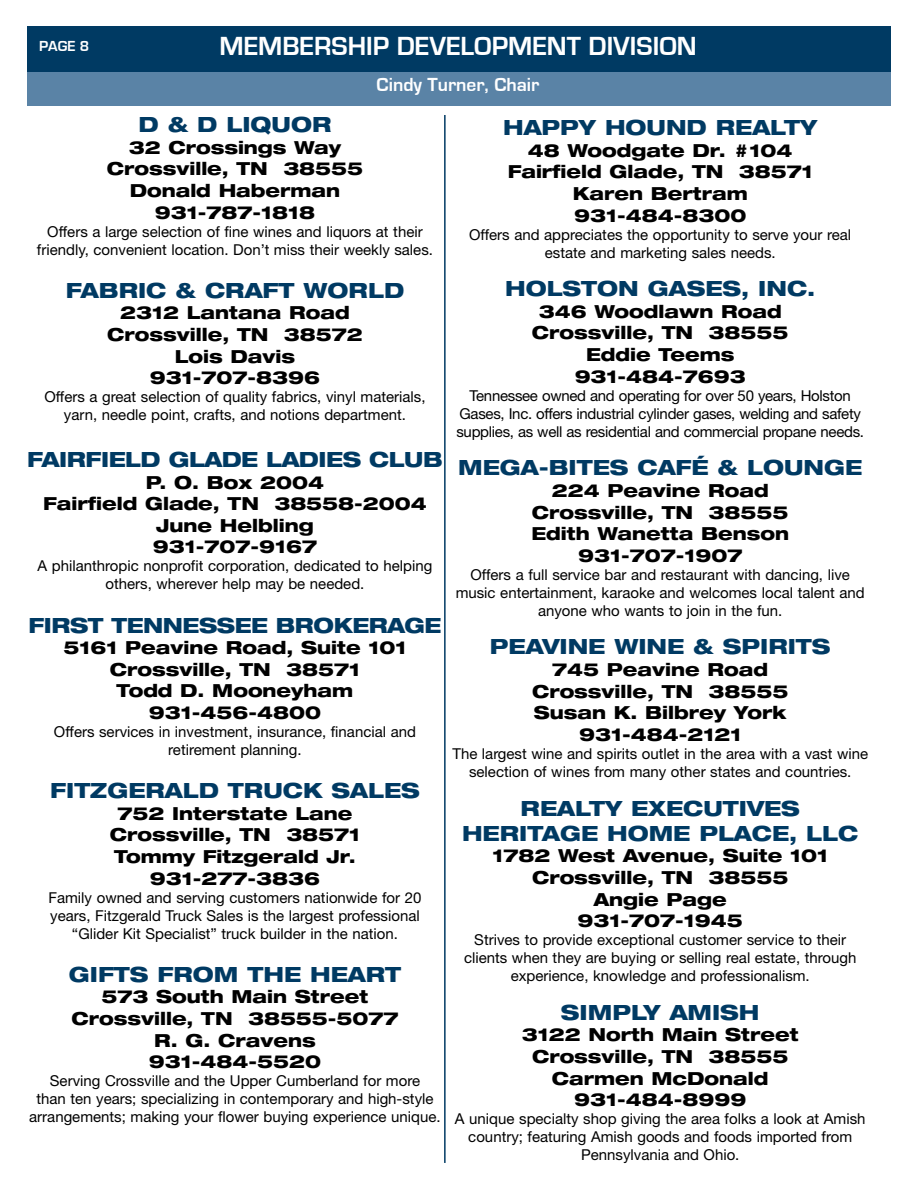
<style>
.page{position:relative;width:918px;height:1188px;background:#fff}
.page>*{position:absolute;margin:0;border:0;box-sizing:border-box;transform-origin:0 0}
.t1{font:700 27px "Eurostile";color:#fff}
.t2{font:800 expanded 21px/25.2px "Helvetica Neue";color:#003a63;text-align:center}
.t3{font:800 expanded 21px "Helvetica Neue";letter-spacing:-.02em;color:#003a63}
.t4{font:700 19.5px "Eurostile";color:#fff}
.t5{font:800 expanded 18px/21.6px "Helvetica Neue";color:#000;text-align:center}
.t6{font:15px/18px "Helvetica Neue";color:#000;text-align:center}
.t7{font:15px/18px "Helvetica Neue";letter-spacing:-.02em;color:#000;text-align:center}
.t8{font:700 15px "Eurostile";color:#fff}
</style>
<div class="page">
<div style="left:27px;top:70px;width:864px;height:36px;background:#5a83a6"></div>
<div style="left:27px;top:26px;width:864px;height:46px;background:#003a63"></div>
<hr style="left:444px;top:115px;width:2px;height:1048px;background:#003a63">
<p class="t8" style="left:39px;top:38px;width:52px">PAGE 8</p>
<h1 class="t1" style="left:219px;top:32px;width:479px">MEMBERSHIP DEVELOPMENT DIVISION</h1>
<h3 class="t4" style="left:377px;top:74px;width:164px">Cindy Turner, Chair</h3>
<h2 class="t2" style="left:139px;top:111px;width:194px">D &amp; D LIQUOR</h2>
<p class="t5" style="left:107px;top:136px;width:258px">32 Crossings Way<br>Crossville, TN 38555<br>Donald Haberman<br>931-787-1818</p>
<p class="t6" style="left:37px;top:222px;width:398px">Offers a large selection of fine wines and liquors at their friendly, convenient location. Don’t miss their weekly sales.</p>
<h2 class="t2" style="left:66px;top:277px;width:340px">FABRIC &amp; CRAFT WORLD</h2>
<p class="t5" style="left:107px;top:302px;width:257px">2312 Lantana Road<br>Crossville, TN 38572<br>Lois Davis<br>931-707-8396</p>
<p class="t6" style="left:44px;top:388px;width:383px">Offers a great selection of quality fabrics, vinyl materials, yarn, needle point, crafts, and notions department.</p>
<h2 class="t3" style="left:27px;top:446px;width:417px">FAIRFIELD GLADE LADIES CLUB</h2>
<p class="t5" style="left:43px;top:471px;width:385px">P. O. Box 2004<br>Fairfield Glade, TN 38558-2004<br>June Helbling<br>931-707-9167</p>
<p class="t6" style="left:38px;top:557px;width:396px">A philanthropic nonprofit corporation, dedicated to helping others, wherever help may be needed.</p>
<h2 class="t3" style="left:29px;top:612px;width:414px">FIRST TENNESSEE BROKERAGE</h2>
<p class="t5" style="left:64px;top:636px;width:344px">5161 Peavine Road, Suite 101<br>Crossville, TN 38571<br>Todd D. Mooneyham<br>931-456-4800</p>
<p class="t6" style="left:54px;top:722px;width:364px">Offers services in investment, insurance, financial and retirement planning.</p>
<h2 class="t2" style="left:50px;top:777px;width:371px">FITZGERALD TRUCK SALES</h2>
<p class="t5" style="left:110px;top:802px;width:252px">752 Interstate Lane<br>Crossville, TN 38571<br>Tommy Fitzgerald Jr.<br>931-277-3836</p>
<p class="t6" style="left:49px;top:888px;width:374px">Family owned and serving customers nationwide for 20 years, Fitzgerald Truck Sales is the largest professional “Glider Kit Specialist” truck builder in the nation.</p>
<h2 class="t2" style="left:69px;top:961px;width:334px">GIFTS FROM THE HEART</h2>
<p class="t5" style="left:71px;top:986px;width:329px">573 South Main Street<br>Crossville, TN 38555-5077<br>R. G. Cravens<br>931-484-5520</p>
<p class="t6" style="left:29px;top:1072px;width:413px">Serving Crossville and the Upper Cumberland for more<br>than ten years; specializing in contemporary and high-style arrangements; making your flower buying experience unique.</p>
<h2 class="t2" style="left:503px;top:114px;width:316px">HAPPY HOUND REALTY</h2>
<p class="t5" style="left:508px;top:139px;width:307px">48 Woodgate Dr. #104<br>Fairfield Glade, TN 38571<br>Karen Bertram<br>931-484-8300</p>
<p class="t6" style="left:469px;top:225px;width:384px">Offers and appreciates the opportunity to serve your real estate and marketing sales needs.</p>
<h2 class="t2" style="left:505px;top:276px;width:312px">HOLSTON GASES, INC.</h2>
<p class="t5" style="left:532px;top:300px;width:258px">346 Woodlawn Road<br>Crossville, TN 38555<br>Eddie Teems<br>931-484-7693</p>
<p class="t7" style="left:456px;top:386px;width:409px">Tennessee owned and operating for over 50 years, Holston<br>Gases, Inc. offers industrial cylinder gases, welding and safety supplies, as well as residential and commercial propane needs.</p>
<h2 class="t2" style="left:458px;top:455px;width:406px">MEGA-BITES CAFÉ &amp; LOUNGE</h2>
<p class="t5" style="left:531px;top:479px;width:259px">224 Peavine Road<br>Crossville, TN 38555<br>Edith Wanetta Benson<br>931-707-1907</p>
<p class="t6" style="left:456px;top:565px;width:411px">Offers a full service bar and restaurant with dancing, live music entertainment, karaoke and welcomes local talent and anyone who wants to join in the fun.</p>
<h2 class="t2" style="left:490px;top:634px;width:342px">PEAVINE WINE &amp; SPIRITS</h2>
<p class="t5" style="left:532px;top:658px;width:258px">745 Peavine Road<br>Crossville, TN 38555<br>Susan K. Bilbrey York<br>931-484-2121</p>
<p class="t6" style="left:452px;top:744px;width:417px">The largest wine and spirits outlet in the area with a vast wine selection of wines from many other states and countries.</p>
<h2 class="t2" style="left:462px;top:795px;width:398px">REALTY EXECUTIVES<br>HERITAGE HOME PLACE, LLC</h2>
<p class="t5" style="left:492px;top:845px;width:337px">1782 West Avenue, Suite 101<br>Crossville, TN 38555<br>Angie Page<br>931-707-1945</p>
<p class="t6" style="left:464px;top:931px;width:394px">Strives to provide exceptional customer service to their clients when they are buying or selling real estate, through experience, knowledge and professionalism.</p>
<h2 class="t2" style="left:561px;top:999px;width:200px">SIMPLY AMISH</h2>
<p class="t5" style="left:522px;top:1024px;width:278px">3122 North Main Street<br>Crossville, TN 38555<br>Carmen McDonald<br>931-484-8999</p>
<p class="t6" style="left:455px;top:1110px;width:412px">A unique specialty shop giving the area folks a look at Amish country; featuring Amish goods and foods imported from<br>Pennsylvania and Ohio.</p>
</div>
